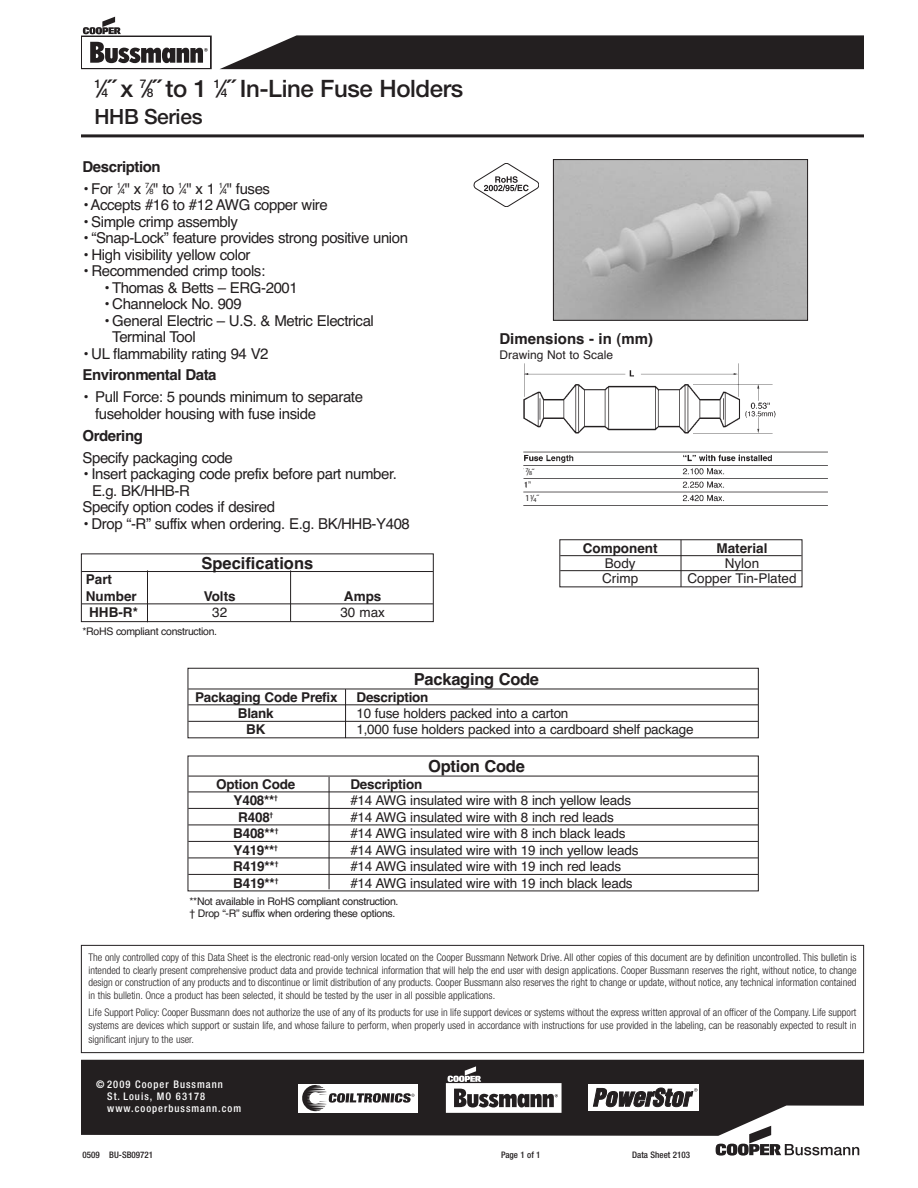
<style>
.page{position:relative;width:918px;height:1188px;background:#fff}
.page>*{position:absolute;margin:0;border:0;box-sizing:border-box;transform-origin:0 0}
.t1{font:500 24px "Helvetica Neue";letter-spacing:-.015em;color:#231f20}
.t2{font:500 21px "Helvetica Neue";letter-spacing:-.015em;color:#231f20}
.t3{font:700 16.5px "Helvetica";letter-spacing:-.015em;color:#231f20}
.t4{font:15px/16.5px "Helvetica";letter-spacing:-.03em;color:#231f20}
.t5{font:700 15px "Helvetica";letter-spacing:-.03em;color:#231f20}
.t6{font:700 15px "Helvetica";color:#231f20}
.t7{font:13.5px "Helvetica";letter-spacing:-.015em;color:#231f20}
.t8{font:700 13.5px/16.5px "Helvetica";letter-spacing:-.015em;color:#231f20}
.t9{font:12px "Helvetica";color:#231f20}
.t10{font:300 condensed 10.5px/12.6px "Helvetica Neue";color:#231f20;text-align:justify}
.t11{font:10.5px/12px "Helvetica";letter-spacing:-.03em;color:#231f20}
.t12{font:500 condensed 10.5px/12px "Helvetica Neue";letter-spacing:.095em;color:#fff}
.t13{font:500 condensed 9px "Helvetica Neue";color:#231f20}
.t14{font:9px "Myriad Pro";color:#231f20}
.t15{font:6px "Myriad Pro";color:#231f20}
.s1{font-size:12px}
.s2{font-size:7.5px}
</style>
<div class="page">
<img style="left:555px;top:161px;width:251px;height:158px">
<div style="left:553px;top:159px;width:255px;height:162px;border:1px solid #231f20"></div>
<svg style="left:81px;top:571px;width:678px;height:321px"></svg>
<hr style="left:82px;top:603px;width:351px;height:1px;background:#231f20">
<div style="left:81px;top:554px;width:353px;height:68px;border:1px solid #231f20"></div>
<hr style="left:147px;top:570px;width:1px;height:52px;background:#231f20">
<hr style="left:290px;top:570px;width:1px;height:51px;background:#231f20">
<img style="left:523px;top:363px;width:305px;height:143px">
<div style="left:524px;top:494px;width:24px;height:7px;background:#fff"></div>
<div style="left:524px;top:467px;width:16px;height:9px;background:#fff"></div>
<div style="left:560px;top:540px;width:242px;height:47px;background:#fff"></div>
<hr style="left:560px;top:555px;width:242px;height:1px;background:#231f20">
<hr style="left:560px;top:570px;width:242px;height:1px;background:#231f20">
<div style="left:559px;top:539px;width:243px;height:48px;border:1px solid #231f20"></div>
<hr style="left:681px;top:540px;width:1px;height:47px;background:#231f20">
<svg style="left:474px;top:163px;width:65px;height:44px"></svg>
<hr style="left:81px;top:134px;width:783px;height:3px;background:#231f20">
<svg style="left:220px;top:35px;width:644px;height:34px;background:#322e2f"></svg>
<svg style="left:83px;top:17px;width:38px;height:17px"></svg>
<div style="left:81px;top:36px;width:131px;height:33px;border:3px solid #231f20"></div>
<div style="left:83px;top:37px;width:127px;height:31px;background:#fff"></div>
<svg style="left:90px;top:42px;width:118px;height:21px"></svg>
<svg style="left:716px;top:1136px;width:143px;height:20px"></svg>
<svg style="left:81px;top:1060px;width:783px;height:76px;background:#332f30"></svg>
<div style="left:81px;top:945px;width:783px;height:108px;border:1px solid #231f20"></div>
<div style="left:297px;top:1083px;width:121px;height:30px;border:1px solid #231f20"></div>
<div style="left:298px;top:1084px;width:120px;height:28px;background:#fff"></div>
<svg style="left:302px;top:1085px;width:113px;height:27px"></svg>
<svg style="left:448px;top:1066px;width:33px;height:16px"></svg>
<div style="left:446px;top:1083px;width:115px;height:30px;border:3px solid #fff"></div>
<div style="left:447px;top:1084px;width:113px;height:27px;background:#fff"></div>
<svg style="left:454px;top:1089px;width:104px;height:18px"></svg>
<div style="left:587px;top:1083px;width:113px;height:29px;border:3px solid #231f20"></div>
<div style="left:589px;top:1084px;width:110px;height:27px;background:#fff"></div>
<svg style="left:593px;top:1088px;width:105px;height:19px"></svg>
<h1 class="t1" style="left:95px;top:80px;width:370px"><sup>1</sup>⁄<span class="s1">4</span>˝ x <sup>7</sup>⁄<span class="s1">8</span>˝ to 1 <sup>1</sup>⁄<span class="s1">4</span>˝ In-Line Fuse Holders</h1>
<h2 class="t2" style="left:95px;top:109px;width:110px">HHB Series</h2>
<h3 class="t5" style="left:82px;top:161px;width:80px">Description</h3>
<h3 class="t4" style="left:82px;top:181px;width:189px">• For <sup>1</sup>⁄<span class="s2">4</span>" x <sup>7</sup>⁄<span class="s2">8</span>" to <sup>1</sup>⁄<span class="s2">4</span>" x 1 <sup>1</sup>⁄<span class="s2">4</span>" fuses</h3>
<h3 class="t4" style="left:82px;top:198px;width:247px">• Accepts #16 to #12 AWG copper wire</h3>
<h3 class="t4" style="left:82px;top:214px;width:157px">• Simple crimp assembly</h3>
<h3 class="t4" style="left:82px;top:231px;width:327px">• “Snap-Lock” feature provides strong positive union</h3>
<h3 class="t4" style="left:82px;top:247px;width:170px">• High visibility yellow color</h3>
<h3 class="t4" style="left:82px;top:264px;width:184px">• Recommended crimp tools:</h3>
<h3 class="t4" style="left:103px;top:280px;width:196px">• Thomas &amp; Betts – ERG-2001</h3>
<h3 class="t4" style="left:103px;top:297px;width:140px">• Channelock No. 909</h3>
<h3 class="t4" style="left:112px;top:313px;width:263px;text-indent:-9px">• General Electric – U.S. &amp; Metric Electrical<br>Terminal Tool</h3>
<h3 class="t4" style="left:82px;top:346px;width:188px">• UL flammability rating 94 V2</h3>
<h3 class="t5" style="left:82px;top:370px;width:136px">Environmental Data</h3>
<h3 class="t4" style="left:95px;top:390px;width:269px;text-indent:-13px">• Pull Force: 5 pounds minimum to separate fuseholder housing with fuse inside</h3>
<h3 class="t5" style="left:82px;top:430px;width:62px">Ordering</h3>
<h3 class="t4" style="left:82px;top:451px;width:152px">Specify packaging code</h3>
<h3 class="t4" style="left:82px;top:467px;width:316px">• Insert packaging code prefix before part number.</h3>
<h3 class="t4" style="left:92px;top:484px;width:99px">E.g. BK/HHB-R</h3>
<h3 class="t4" style="left:82px;top:500px;width:194px">Specify option codes if desired</h3>
<h3 class="t4" style="left:82px;top:517px;width:329px">• Drop “-R” suffix when ordering. E.g. BK/HHB-Y408</h3>
<p class="t8" style="left:86px;top:572px;width:52px">Part<br>Number</p>
<h3 class="t3" style="left:201px;top:557px;width:113px">Specifications</h3>
<p class="t8" style="left:204px;top:589px;width:34px">Volts</p>
<p class="t8" style="left:344px;top:589px;width:39px">Amps</p>
<p class="t8" style="left:89px;top:605px;width:50px">HHB-R*</p>
<p class="t7" style="left:212px;top:607px;width:17px">32</p>
<p class="t7" style="left:340px;top:607px;width:46px">30 max</p>
<p class="t11" style="left:82px;top:626px;width:136px">*RoHS compliant construction.</p>
<h3 class="t6" style="left:500px;top:333px;width:155px">Dimensions - in (mm)</h3>
<p class="t9" style="left:500px;top:350px;width:115px">Drawing Not to Scale</p>
<p class="t14" style="left:525px;top:466px;width:10px"><sup>7</sup>/ ˝</p>
<p class="t15" style="left:529px;top:470px;width:5px">8</p>
<p class="t14" style="left:525px;top:493px;width:15px"><sup>1</sup>1/˝</p>
<p class="t15" style="left:534px;top:496px;width:5px">4</p>
<p class="t8" style="left:583px;top:542px;width:76px">Component</p>
<p class="t8" style="left:717px;top:542px;width:52px">Material</p>
<p class="t7" style="left:605px;top:559px;width:32px">Body</p>
<p class="t7" style="left:725px;top:559px;width:36px">Nylon</p>
<p class="t7" style="left:602px;top:574px;width:37px">Crimp</p>
<p class="t7" style="left:687px;top:574px;width:111px">Copper Tin-Plated</p>
<h3 class="t3" style="left:414px;top:673px;width:127px">Packaging Code</h3>
<p class="t8" style="left:195px;top:690px;width:144px">Packaging Code Prefix</p>
<p class="t8" style="left:357px;top:690px;width:73px">Description</p>
<p class="t8" style="left:238px;top:706px;width:37px">Blank</p>
<p class="t7" style="left:357px;top:708px;width:213px">10 fuse holders packed into a carton</p>
<p class="t8" style="left:246px;top:723px;width:21px">BK</p>
<p class="t7" style="left:357px;top:725px;width:339px">1,000 fuse holders packed into a cardboard shelf package</p>
<h3 class="t3" style="left:428px;top:760px;width:98px">Option Code</h3>
<p class="t8" style="left:216px;top:777px;width:81px">Option Code</p>
<p class="t8" style="left:350px;top:777px;width:73px">Description</p>
<p class="t8" style="left:234px;top:793px;width:46px">Y408**<sup>†</sup></p>
<p class="t7" style="left:350px;top:795px;width:282px">#14 AWG insulated wire with 8 inch yellow leads</p>
<p class="t8" style="left:238px;top:810px;width:37px">R408<sup>†</sup></p>
<p class="t7" style="left:350px;top:812px;width:265px">#14 AWG insulated wire with 8 inch red leads</p>
<p class="t8" style="left:233px;top:826px;width:47px">B408**<sup>†</sup></p>
<p class="t7" style="left:350px;top:828px;width:277px">#14 AWG insulated wire with 8 inch black leads</p>
<p class="t8" style="left:234px;top:843px;width:46px">Y419**<sup>†</sup></p>
<p class="t7" style="left:350px;top:845px;width:290px">#14 AWG insulated wire with 19 inch yellow leads</p>
<p class="t8" style="left:233px;top:859px;width:47px">R419**<sup>†</sup></p>
<p class="t7" style="left:350px;top:861px;width:272px">#14 AWG insulated wire with 19 inch red leads</p>
<p class="t8" style="left:233px;top:876px;width:47px">B419**<sup>†</sup></p>
<p class="t7" style="left:350px;top:878px;width:284px">#14 AWG insulated wire with 19 inch black leads</p>
<p class="t11" style="left:189px;top:896px;width:211px">**Not available in RoHS compliant construction. † Drop “-R” suffix when ordering these options.</p>
<p class="t10" style="left:88px;top:952px;width:770px">The only controlled copy of this Data Sheet is the electronic read-only version located on the Cooper Bussmann Network Drive. All other copies of this document are by definition uncontrolled. This bulletin is intended to clearly present comprehensive product data and provide technical information that will help the end user with design applications. Cooper Bussmann reserves the right, without notice, to change design or construction of any products and to discontinue or limit distribution of any products. Cooper Bussmann also reserves the right to change or update, without notice, any technical information contained in this bulletin. Once a product has been selected, it should be tested by the user in all possible applications.</p>
<p class="t10" style="left:88px;top:1006px;width:770px;line-height:13.5px">Life Support Policy: Cooper Bussmann does not authorize the use of any of its products for use in life support devices or systems without the express written approval of an officer of the Company. Life support systems are devices which support or sustain life, and whose failure to perform, when properly used in accordance with instructions for use provided in the labeling, can be reasonably expected to result in significant injury to the user.</p>
<p class="t12" style="left:107px;top:1079px;width:135px;text-indent:-11px">© 2009 Cooper Bussmann<br>St. Louis, MO 63178 www.cooperbussmann.com</p>
<p class="t13" style="left:82px;top:1151px;width:72px">0509 BU-SB09721</p>
<p class="t13" style="left:501px;top:1151px;width:41px">Page 1 of 1</p>
<p class="t13" style="left:632px;top:1151px;width:59px">Data Sheet 2103</p>
</div>
